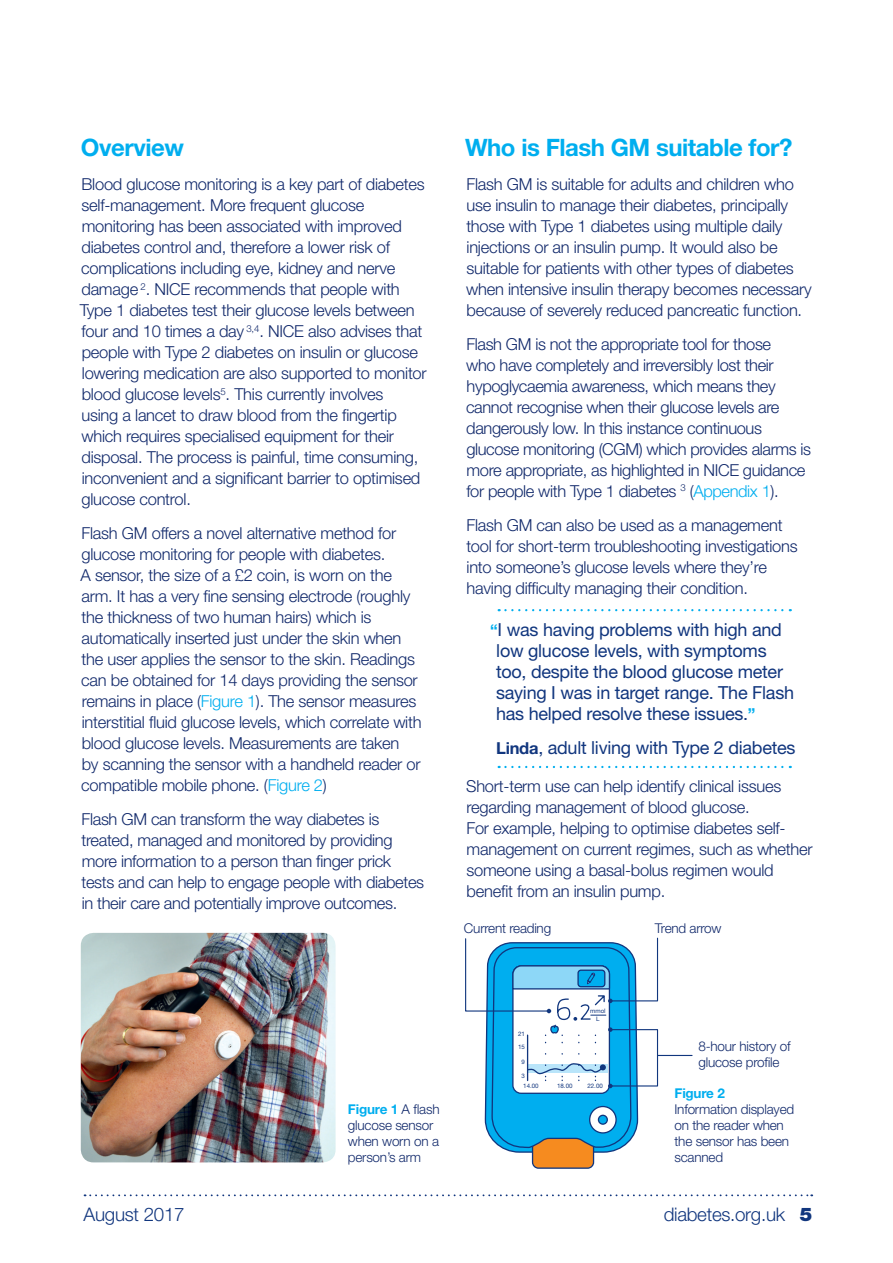
<style>
.page{position:relative;width:893px;height:1263px;background:#fff}
.page>*{position:absolute;margin:0;border:0;box-sizing:border-box;transform-origin:0 0}
.Heading_1{font:700 24px "Helvetica Neue LT Std";letter-spacing:-.02em;color:#00aeef}
.t1{font:300 18.75px "Helvetica Neue LT Std";letter-spacing:-.015em;color:#11367e}
.t2{font:18px/21px "Helvetica Neue LT Std";letter-spacing:-.015em;color:#11367e}
.Body{font:300 16.5px/21px "Helvetica Neue LT Std";letter-spacing:-.015em;color:#11296b}
.Body-2{font:300 13.5px/16.2px "Helvetica Neue LT Std";letter-spacing:-.015em;color:#11296b}
.t3{font:6.15px/12.6px "Helvetica Neue LT Std";color:#11367e}
.s1{color:#00aeef}
.s2{font-weight:700;font-size:16.5px;color:#00aeef}
.s3{font-weight:700;font-size:16.5px}
.s4{font-weight:700;color:#00aeef}
.s5{font-weight:900}
</style>
<div class="page">
<svg style="left:85px;top:1194px;width:727px;height:2px"></svg>
<img style="left:81px;top:933px;width:255px;height:229px">
<div style="left:533px;top:1130px;width:61px;height:38px;background:#f68b1f;border-radius:6px"></div>
<div style="left:532px;top:1129px;width:62px;height:40px;border:1px solid #11367e;border-radius:6px"></div>
<svg style="left:465px;top:937px;width:194px;height:216px"></svg>
<hr style="left:658px;top:1055px;width:34px;height:1px;background:#11367e">
<svg style="left:499px;top:609px;width:292px;height:2px"></svg>
<svg style="left:499px;top:766px;width:292px;height:2px"></svg>
<p class="Heading_1" style="left:81px;top:133px;width:104px">Overview</p>
<p class="Body" style="left:80px;top:173px;width:349px">Blood glucose monitoring is a key part of diabetes self-management. More frequent glucose monitoring has been associated with improved diabetes control and, therefore a lower risk of complications including eye, kidney and nerve damage <sup>2</sup>. NICE recommends that people with Type 1 diabetes test their glucose levels between four and 10 times a day <sup>3,4</sup>. NICE also advises that people with Type 2 diabetes on insulin or glucose lowering medication are also supported to monitor blood glucose levels<sup>5</sup>. This currently involves<br>using a lancet to draw blood from the fingertip which requires specialised equipment for their disposal. The process is painful, time consuming, inconvenient and a significant barrier to optimised glucose control.</p>
<p class="Body" style="left:81px;top:522px;width:343px">Flash GM offers a novel alternative method for glucose monitoring for people with diabetes.<br>A sensor, the size of a £2 coin, is worn on the arm. It has a very fine sensing electrode (roughly the thickness of two human hairs) which is automatically inserted just under the skin when the user applies the sensor to the skin. Readings can be obtained for 14 days providing the sensor remains in place (<span class="s1">Figure 1</span>). The sensor measures interstitial fluid glucose levels, which correlate with blood glucose levels. Measurements are taken<br>by scanning the sensor with a handheld reader or compatible mobile phone. (<span class="s1">Figure 2</span>)</p>
<p class="Body" style="left:81px;top:808px;width:344px">Flash GM can transform the way diabetes is treated, managed and monitored by providing more information to a person than finger prick tests and can help to engage people with diabetes in their care and potentially improve outcomes.</p>
<p class="Heading_1" style="left:465px;top:133px;width:329px">Who is Flash GM suitable for?</p>
<p class="Body" style="left:466px;top:173px;width:347px">Flash GM is suitable for adults and children who use insulin to manage their diabetes, principally those with Type 1 diabetes using multiple daily injections or an insulin pump. It would also be suitable for patients with other types of diabetes when intensive insulin therapy becomes necessary because of severely reduced pancreatic function.</p>
<p class="Body" style="left:466px;top:333px;width:347px">Flash GM is not the appropriate tool for those<br>who have completely and irreversibly lost their hypoglycaemia awareness, which means they cannot recognise when their glucose levels are dangerously low. In this instance continuous glucose monitoring (CGM) which provides alarms is more appropriate, as highlighted in NICE guidance for people with Type 1 diabetes <sup>3</sup> (<span class="s1">Appendix 1</span>).</p>
<p class="Body" style="left:466px;top:514px;width:333px">Flash GM can also be used as a management tool for short-term troubleshooting investigations into someone’s glucose levels where they’re having difficulty managing their condition.</p>
<p class="t2" style="left:496px;top:619px;width:299px;text-indent:-6px"><span class="s2">“</span>I was having problems with high and low glucose levels, with symptoms too, despite the blood glucose meter saying I was in target range. The Flash has helped resolve these issues.<span class="s2">”</span></p>
<p class="t2" style="left:496px;top:736px;width:301px"><span class="s3">Linda</span>, adult living with Type 2 diabetes</p>
<p class="Body" style="left:466px;top:775px;width:348px">Short-term use can help identify clinical issues regarding management of blood glucose.<br>For example, helping to optimise diabetes self&shy;management on current regimes, such as whether someone using a basal-bolus regimen would benefit from an insulin pump.</p>
<p class="Body-2" style="left:464px;top:920px;width:89px">Current reading</p>
<p class="Body-2" style="left:655px;top:920px;width:68px">Trend arrow</p>
<p class="Body-2" style="left:348px;top:1101px;width:93px"><span class="s4">Figure 1</span> A flash glucose sensor when worn on a person’s arm</p>
<p class="t3" style="left:590px;top:1005px;width:17px">mmol</p>
<p class="t3" style="left:596px;top:1013px;width:5px">L</p>
<p class="t3" style="left:518px;top:1027px;width:8px">21<br>15</p>
<p class="t3" style="left:521px;top:1055px;width:5px">9</p>
<p class="t3" style="left:521px;top:1071px;width:19px;line-height:9.9px">3<br>14.00</p>
<p class="t3" style="left:557px;top:1079px;width:17px">18.00</p>
<p class="t3" style="left:587px;top:1079px;width:17px">22.00</p>
<p class="Body-2" style="left:698px;top:1037px;width:94px">8-hour history of glucose profile</p>
<p class="Body-2" style="left:674px;top:1084px;width:121px"><span class="s4">Figure 2<br></span>Information displayed on the reader when the sensor has been scanned</p>
<p class="t1" style="left:84px;top:1203px;width:103px">August 2017</p>
<p class="t1" style="left:664px;top:1203px;width:150px">diabetes.org.uk <span class="s5">5</span></p>
</div>
